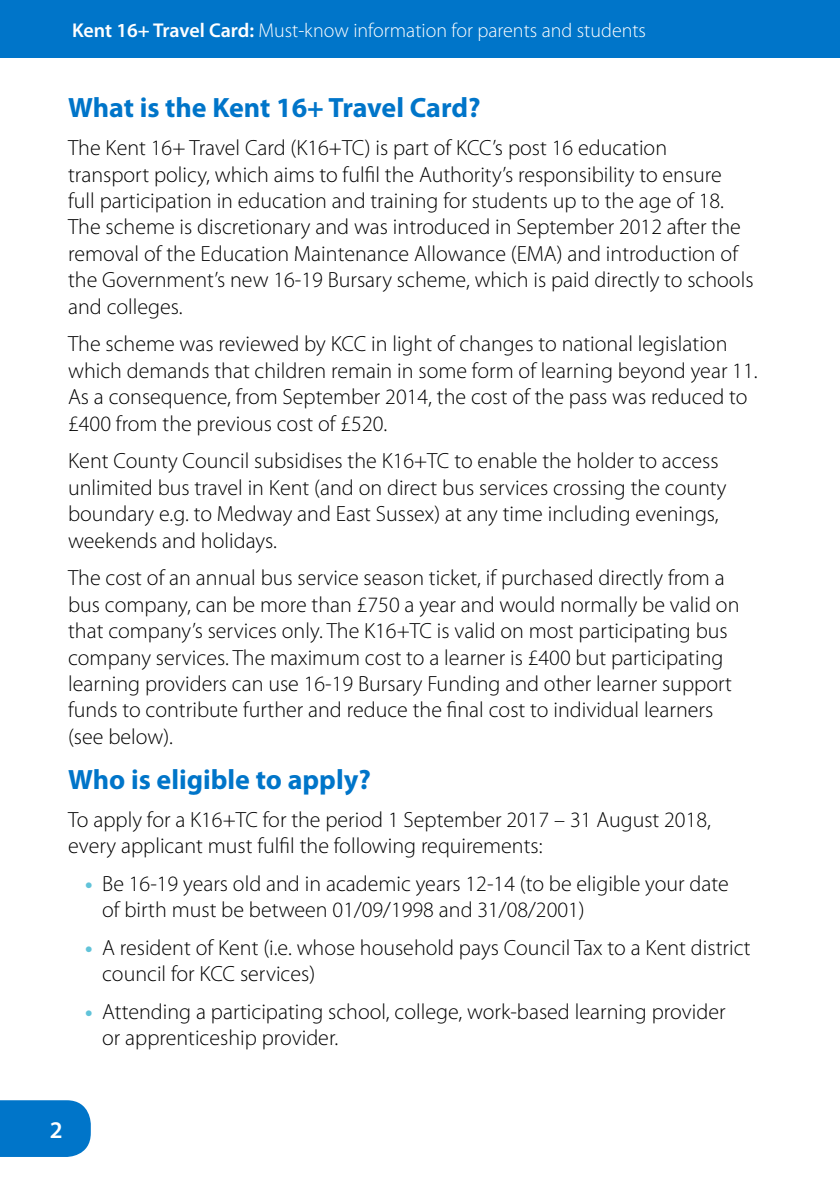
<style>
.page{position:relative;width:840px;height:1191px;background:#fff}
.page>*{position:absolute;margin:0;border:0;box-sizing:border-box;transform-origin:0 0}
.t1{font:700 28px "Myriad Pro";color:#0075c9}
.t2{font:600 24px "Myriad Pro";color:#fff}
.t3{font:300 22px/26.4px "Myriad Pro";color:#000}
.t4{font:300 20px "Myriad Pro";color:#fff}
.s1{font-weight:600}
.s2{font-weight:700;color:#61c3d9}
</style>
<div class="page">
<div style="left:0;top:0;width:839px;height:58px;background:#0075c9"></div>
<div style="left:0;top:1100px;width:91px;height:57px;background:#0075c9"></div>
<p class="t4" style="left:72px;top:18px;width:575px"><span class="s1">Kent 16+ Travel Card:</span> Must-know information for parents and students</p>
<p class="t1" style="left:68px;top:90px;width:414px">What is the Kent 16+ Travel Card?</p>
<p class="t3" style="left:68px;top:134px;width:686px">The Kent 16+ Travel Card (K16+TC) is part of KCC’s post 16 education transport policy, which aims to fulfil the Authority’s responsibility to ensure full participation in education and training for students up to the age of 18.<br>The scheme is discretionary and was introduced in September 2012 after the removal of the Education Maintenance Allowance (EMA) and introduction of the Government’s new 16-19 Bursary scheme, which is paid directly to schools and colleges.</p>
<p class="t3" style="left:68px;top:331px;width:690px">The scheme was reviewed by KCC in light of changes to national legislation which demands that children remain in some form of learning beyond year 11.<br>As a consequence, from September 2014, the cost of the pass was reduced to £400 from the previous cost of £520.</p>
<p class="t3" style="left:68px;top:447px;width:659px">Kent County Council subsidises the K16+TC to enable the holder to access unlimited bus travel in Kent (and on direct bus services crossing the county boundary e.g. to Medway and East Sussex) at any time including evenings, weekends and holidays.</p>
<p class="t3" style="left:68px;top:564px;width:672px">The cost of an annual bus service season ticket, if purchased directly from a bus company, can be more than £750 a year and would normally be valid on that company’s services only. The K16+TC is valid on most participating bus company services. The maximum cost to a learner is £400 but participating learning providers can use 16-19 Bursary Funding and other learner support funds to contribute further and reduce the final cost to individual learners (see below).</p>
<p class="t1" style="left:68px;top:761px;width:304px">Who is eligible to apply?</p>
<p class="t3" style="left:68px;top:805px;width:644px">To apply for a K16+TC for the period 1 September 2017 – 31 August 2018, every applicant must fulfil the following requirements:</p>
<p class="t3" style="left:102px;top:870px;width:628px;text-indent:-17px"><span class="s2">•</span> Be 16-19 years old and in academic years 12-14 (to be eligible your date of birth must be between 01/09/1998 and 31/08/2001)</p>
<p class="t3" style="left:102px;top:934px;width:649px;text-indent:-17px"><span class="s2">•</span> A resident of Kent (i.e. whose household pays Council Tax to a Kent district council for KCC services)</p>
<p class="t3" style="left:102px;top:998px;width:624px;text-indent:-17px"><span class="s2">•</span> Attending a participating school, college, work-based learning provider or apprenticeship provider.</p>
<p class="t2" style="left:50px;top:1114px;width:14px">2</p>
</div>
